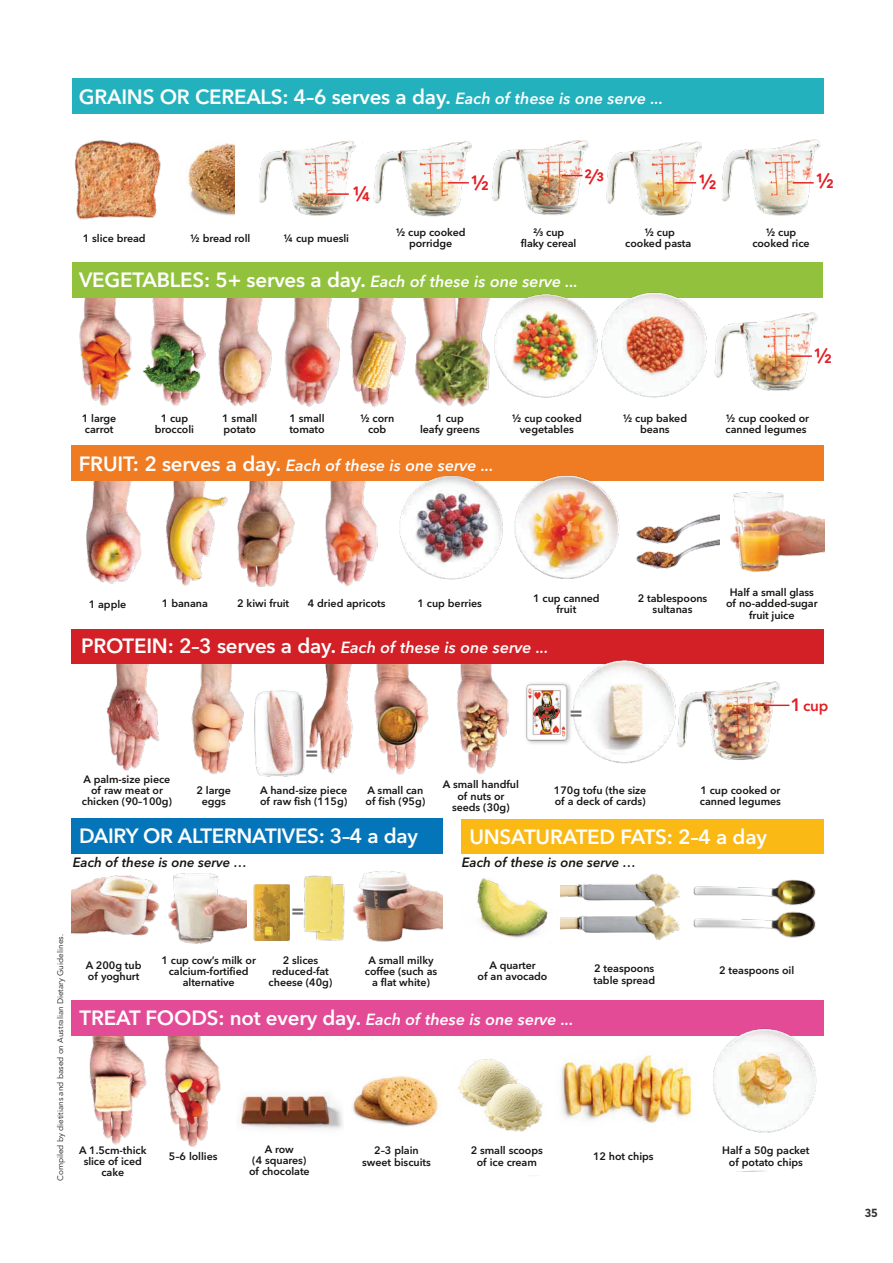
<style>
.page{position:relative;width:893px;height:1263px;background:#fff}
.page>*{position:absolute;margin:0;border:0;box-sizing:border-box;transform-origin:0 0}
.t1{font:600 21.15px "Avenir Next LT Pro";color:#6e6e6e}
.t2{font:600 20.55px "Avenir Next LT Pro";letter-spacing:-.01em;color:#fff}
.t3{font:600 20.55px "Avenir Next LT Pro";color:#e41e25}
.t4{font:italic 600 16.05px "Avenir Next LT Pro";color:#fff}
.t5{font:600 15.15px "Avenir Next LT Pro";color:#e41e25}
.t6{font:italic 600 13.35px "Avenir Next LT Pro";letter-spacing:-.005em;color:#161514}
.t7{font:700 12px "Averta";color:#313232}
.t8{font:600 10.65px/11.1px "Avenir Next LT Pro";letter-spacing:-.005em;color:#161514;text-align:center}
.t9{font:7.95px "Avenir Next LT Pro";color:#161514}
.s1{font-style:italic;font-size:16.05px}
.s2{font-style:normal;font-size:20.55px}
.s3{font-size:17.85px}
</style>
<div class="page">
<img style="left:107px;top:664px;width:53px;height:107px">
<img style="left:561px;top:1055px;width:131px;height:68px">
<img style="left:165px;top:1036px;width:56px;height:111px">
<img style="left:89px;top:1036px;width:58px;height:109px">
<img style="left:352px;top:1075px;width:86px;height:52px">
<img style="left:458px;top:1059px;width:54px;height:46px">
<img style="left:476px;top:1075px;width:67px;height:57px">
<img style="left:457px;top:664px;width:52px;height:110px">
<img style="left:374px;top:664px;width:55px;height:111px">
<img style="left:191px;top:664px;width:53px;height:110px">
<img style="left:681px;top:681px;width:109px;height:79px">
<hr style="left:757px;top:705px;width:32px;height:1px;background:#e41e25">
<img style="left:254px;top:690px;width:51px;height:87px">
<img style="left:309px;top:664px;width:44px;height:110px">
<img style="left:86px;top:481px;width:55px;height:103px">
<img style="left:166px;top:481px;width:62px;height:105px">
<img style="left:325px;top:481px;width:53px;height:106px">
<img style="left:237px;top:481px;width:58px;height:105px">
<img style="left:636px;top:514px;width:83px;height:20px">
<img style="left:636px;top:534px;width:83px;height:35px">
<img style="left:730px;top:492px;width:94px;height:80px">
<img style="left:278px;top:297px;width:62px;height:110px">
<img style="left:346px;top:297px;width:64px;height:111px">
<img style="left:214px;top:297px;width:64px;height:109px">
<img style="left:410px;top:297px;width:73px;height:110px">
<img style="left:135px;top:297px;width:79px;height:109px">
<img style="left:72px;top:297px;width:63px;height:109px">
<div style="left:72px;top:79px;width:751px;height:35px;background:#22b1bd"></div>
<div style="left:71px;top:818px;width:372px;height:36px;background:#0575ba"></div>
<div style="left:462px;top:819px;width:362px;height:35px;background:#fab915"></div>
<div style="left:71px;top:629px;width:752px;height:35px;background:#d22026"></div>
<div style="left:71px;top:1000px;width:753px;height:36px;background:#e44b97"></div>
<div style="left:71px;top:445px;width:753px;height:36px;background:#ef7b23"></div>
<div style="left:72px;top:262px;width:751px;height:35px;background:#92c23d"></div>
<img style="left:188px;top:143px;width:46px;height:72px">
<img style="left:75px;top:140px;width:86px;height:80px">
<img style="left:259px;top:141px;width:97px;height:75px">
<div style="left:353px;top:180px;width:32px;height:26px;background:#fff"></div>
<hr style="left:328px;top:193px;width:21px;height:2px;background:#e41e25">
<img style="left:373px;top:141px;width:99px;height:76px">
<div style="left:471px;top:171px;width:24px;height:23px;background:#fff"></div>
<hr style="left:448px;top:182px;width:21px;height:2px;background:#e41e25">
<img style="left:606px;top:141px;width:96px;height:75px">
<div style="left:699px;top:167px;width:32px;height:28px;background:#fff"></div>
<hr style="left:675px;top:182px;width:21px;height:2px;background:#e41e25">
<img style="left:491px;top:140px;width:98px;height:75px">
<svg style="left:562px;top:175px;width:21px;height:1px"></svg>
<img style="left:722px;top:139px;width:99px;height:77px">
<div style="left:816px;top:172px;width:29px;height:16px;background:#fff"></div>
<hr style="left:793px;top:182px;width:21px;height:2px;background:#e41e25">
<img style="left:719px;top:312px;width:99px;height:79px">
<div style="left:814px;top:344px;width:24px;height:22px;background:#fff"></div>
<hr style="left:791px;top:355px;width:21px;height:2px;background:#e41e25">
<img style="left:358px;top:871px;width:85px;height:71px">
<img style="left:71px;top:875px;width:87px;height:61px">
<img style="left:158px;top:873px;width:88px;height:71px">
<img style="left:477px;top:878px;width:71px;height:60px">
<img style="left:560px;top:873px;width:120px;height:34px">
<img style="left:560px;top:907px;width:120px;height:33px">
<img style="left:693px;top:879px;width:123px;height:23px">
<img style="left:693px;top:902px;width:123px;height:36px">
<img style="left:254px;top:884px;width:36px;height:56px">
<img style="left:315px;top:884px;width:43px;height:57px">
<img style="left:303px;top:875px;width:40px;height:60px">
<img style="left:736px;top:1170px;width:30px;height:2px">
<img style="left:483px;top:294px;width:110px;height:104px">
<img style="left:593px;top:292px;width:126px;height:106px">
<img style="left:514px;top:475px;width:105px;height:104px">
<img style="left:399px;top:475px;width:104px;height:105px">
<img style="left:573px;top:660px;width:108px;height:104px">
<div style="left:524px;top:681px;width:49px;height:65px;background:#161514;opacity:.35"></div>
<img style="left:526px;top:683px;width:43px;height:59px">
<img style="left:713px;top:1028px;width:104px;height:105px">
<img style="left:239px;top:1092px;width:104px;height:38px">
<h2 class="t2" style="left:79px;top:84px;width:586px">Grains or cereals: 4–6 serves a day. <span class="s1">Each of these is one serve ...</span></h2>
<p class="t8" style="left:83px;top:232px;width:64px">1 slice bread</p>
<p class="t8" style="left:190px;top:232px;width:62px">½ bread roll</p>
<h2 class="t3" style="left:353px;top:181px;width:20px">¼</h2>
<h2 class="t3" style="left:471px;top:170px;width:20px">½</h2>
<h2 class="t3" style="left:584px;top:164px;width:22px">²⁄³</h2>
<h2 class="t3" style="left:699px;top:169px;width:20px">½</h2>
<h2 class="t3" style="left:816px;top:168px;width:20px">½</h2>
<p class="t8" style="left:284px;top:232px;width:67px">¼ cup muesli</p>
<p class="t8" style="left:396px;top:227px;width:71px">½ cup cooked porridge</p>
<p class="t8" style="left:625px;top:227px;width:68px">½ cup cooked pasta</p>
<p class="t8" style="left:752px;top:227px;width:59px">½ cup cooked rice</p>
<p class="t8" style="left:521px;top:227px;width:57px">²⁄³ cup flaky cereal</p>
<h2 class="t2" style="left:79px;top:268px;width:501px">veGetables: 5+ serves a day. <span class="s1">Each of these is one serve ...</span></h2>
<h2 class="t3" style="left:814px;top:343px;width:20px">½</h2>
<p class="t8" style="left:82px;top:413px;width:36px;text-align:left">1 large carrot</p>
<p class="t8" style="left:289px;top:413px;width:37px;text-align:left">1 small tomato</p>
<p class="t8" style="left:360px;top:413px;width:36px">½ corn cob</p>
<p class="t8" style="left:420px;top:413px;width:61px">1 cup<br>leafy greens</p>
<p class="t8" style="left:512px;top:413px;width:71px">½ cup cooked vegetables</p>
<p class="t8" style="left:623px;top:413px;width:66px">½ cup baked beans</p>
<p class="t8" style="left:725px;top:413px;width:85px;text-align:left">½ cup cooked or canned legumes</p>
<p class="t8" style="left:222px;top:413px;width:37px;text-align:left">1 small potato</p>
<p class="t8" style="left:155px;top:413px;width:41px">1 cup broccoli</p>
<h3 class="t4" style="left:79px;top:455px;width:416px"><span class="s2">fruit: 2 serves a day.</span> Each of these is one serve ...</h3>
<p class="t8" style="left:89px;top:599px;width:39px">1 apple</p>
<p class="t8" style="left:162px;top:598px;width:47px">1 banana</p>
<p class="t8" style="left:237px;top:598px;width:54px">2 kiwi fruit</p>
<p class="t8" style="left:308px;top:598px;width:79px">4 dried apricots</p>
<p class="t8" style="left:418px;top:598px;width:66px">1 cup berries</p>
<p class="t8" style="left:533px;top:592px;width:68px">1 cup canned fruit</p>
<p class="t8" style="left:638px;top:592px;width:71px">2 tablespoons sultanas</p>
<p class="t8" style="left:726px;top:587px;width:93px">Half a small glass of no-added-sugar fruit juice</p>
<h3 class="t4" style="left:81px;top:638px;width:469px"><span class="s2">protein: 2–3 serves a day.</span> Each of these is one serve ...</h3>
<h1 class="t1" style="left:569px;top:700px;width:16px">=</h1>
<h3 class="t5" style="left:791px;top:696px;width:39px"><span class="s3">1</span> cup</h3>
<h1 class="t1" style="left:305px;top:740px;width:16px">=</h1>
<p class="t8" style="left:82px;top:773px;width:92px">a palm-size piece of raw meat or chicken (90–100g)</p>
<p class="t8" style="left:366px;top:785px;width:61px;text-align:left">a small can of fish (95g)</p>
<p class="t8" style="left:443px;top:779px;width:78px">a small handful of nuts or seeds (30g)</p>
<p class="t8" style="left:554px;top:785px;width:94px;text-align:left">170g tofu (the size of a deck of cards)</p>
<p class="t8" style="left:700px;top:785px;width:83px;text-align:left">1 cup cooked or canned legumes</p>
<p class="t8" style="left:197px;top:785px;width:36px">2 large eggs</p>
<p class="t8" style="left:260px;top:785px;width:89px;text-align:left">a hand-size piece of raw fish (115g)</p>
<h2 class="t2" style="left:79px;top:823px;width:341px">dairy or alternatives: 3–4 a day</h2>
<h2 class="t2" style="left:469px;top:824px;width:299px">unsaturated fats: 2–4 a day</h2>
<p class="t6" style="left:73px;top:855px;width:176px">Each of these is one serve …</p>
<p class="t6" style="left:462px;top:855px;width:176px">Each of these is one serve …</p>
<p class="t9" style="left:56px;top:1181px;width:248px;rotate:-90deg">Compiled by dietitians and based on Australian Dietary Guidelines.</p>
<h1 class="t1" style="left:291px;top:897px;width:16px">=</h1>
<p class="t8" style="left:86px;top:960px;width:57px;text-align:left">a 200g tub of yoghurt</p>
<p class="t8" style="left:161px;top:954px;width:96px">1 cup cow’s milk or calcium-fortified alternative</p>
<p class="t8" style="left:365px;top:954px;width:74px">a small milky coffee (such as a flat white)</p>
<p class="t8" style="left:269px;top:954px;width:65px">2 slices reduced-fat cheese (40g)</p>
<p class="t8" style="left:478px;top:959px;width:71px">a quarter<br>of an avocado</p>
<p class="t8" style="left:593px;top:963px;width:63px;text-align:left">2 teaspoons table spread</p>
<p class="t8" style="left:719px;top:965px;width:77px">2 teaspoons oil</p>
<h3 class="t4" style="left:80px;top:1009px;width:495px"><span class="s2">treat foods: not every day.</span> Each of these is one serve ...</h3>
<p class="t8" style="left:79px;top:1144px;width:69px">a 1.5cm-thick slice of iced cake</p>
<p class="t8" style="left:169px;top:1151px;width:50px">5–6 lollies</p>
<p class="t8" style="left:249px;top:1144px;width:62px">a row<br>(4 squares) of chocolate</p>
<p class="t8" style="left:362px;top:1145px;width:70px">2–3 plain sweet biscuits</p>
<p class="t8" style="left:471px;top:1145px;width:74px">2 small scoops of ice cream</p>
<p class="t8" style="left:722px;top:1145px;width:89px">Half a 50g packet of potato chips</p>
<p class="t8" style="left:593px;top:1151px;width:62px">12 hot chips</p>
<p class="t7" style="left:865px;top:1204px;width:14px">35</p>
</div>
